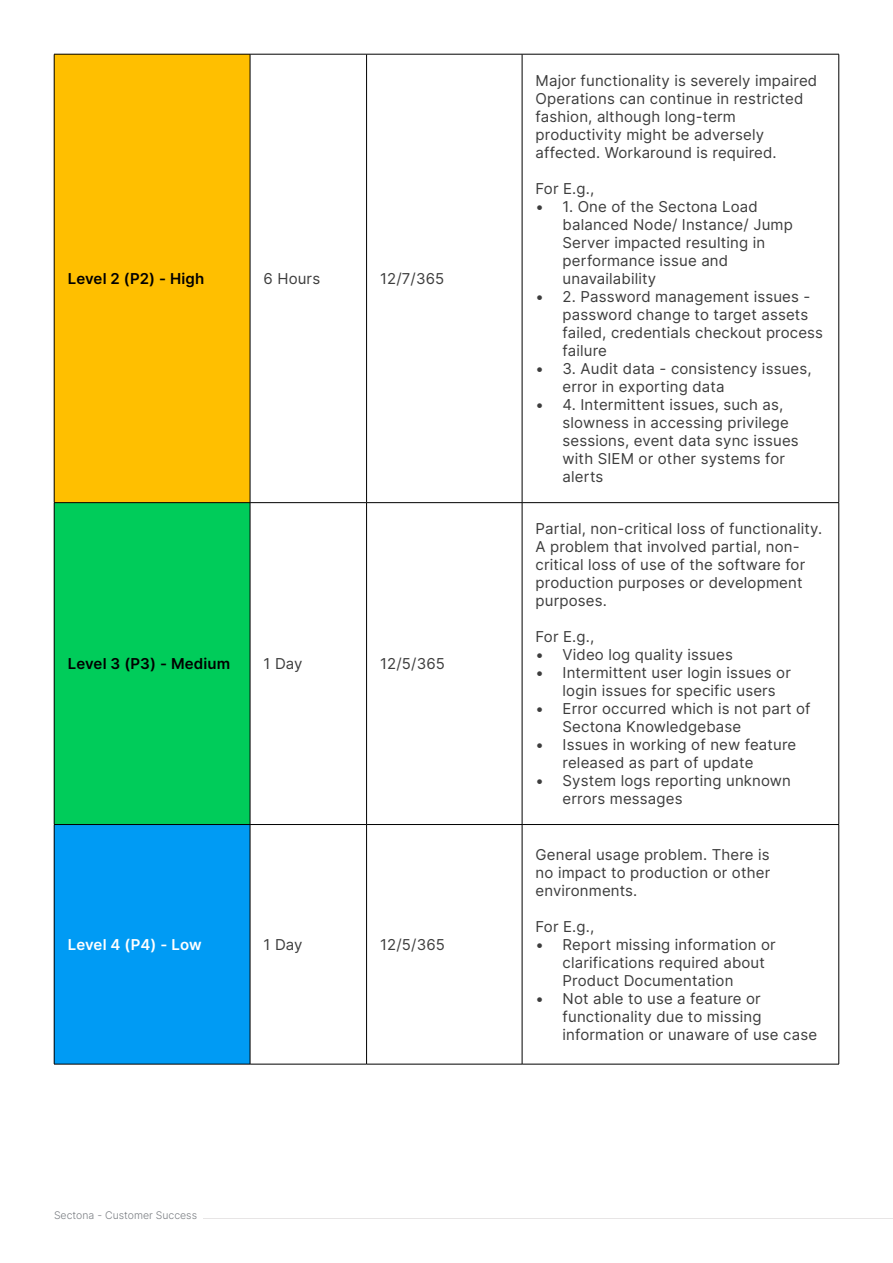
<style>
.page{position:relative;width:893px;height:1263px;background:#fff}
.page>*{position:absolute;margin:0;border:0;box-sizing:border-box;transform-origin:0 0}
.t1{font:15px/18px "Inter";letter-spacing:.01em;color:#3d3d3d}
.t2{font:600 15px "Inter";letter-spacing:.01em;color:#000}
.t3{font:15px "Inter";letter-spacing:.01em;color:#3d3d3d}
.t4{font:600 15px "Inter";letter-spacing:.01em;color:#fff}
.t5{font:300 10.5px "Inter";color:#787c81}
</style>
<div class="page">
<div style="left:54px;top:54px;width:196px;height:449px;background:#ffbf00"></div>
<div style="left:54px;top:503px;width:196px;height:321px;background:#00cc5a"></div>
<div style="left:54px;top:824px;width:196px;height:240px;background:#009bf4"></div>
<hr style="left:54px;top:54px;width:196px;height:1px;background:#000">
<hr style="left:54px;top:54px;width:1px;height:448px;background:#000">
<hr style="left:250px;top:54px;width:117px;height:1px;background:#000">
<hr style="left:250px;top:54px;width:1px;height:448px;background:#000">
<hr style="left:367px;top:54px;width:155px;height:1px;background:#000">
<hr style="left:366px;top:54px;width:1px;height:448px;background:#000">
<hr style="left:522px;top:54px;width:317px;height:1px;background:#000">
<hr style="left:522px;top:54px;width:1px;height:448px;background:#000">
<hr style="left:838px;top:54px;width:1px;height:448px;background:#000">
<hr style="left:54px;top:502px;width:196px;height:1px;background:#000">
<hr style="left:54px;top:503px;width:1px;height:321px;background:#000">
<hr style="left:250px;top:502px;width:117px;height:1px;background:#000">
<hr style="left:250px;top:503px;width:1px;height:321px;background:#000">
<hr style="left:367px;top:502px;width:155px;height:1px;background:#000">
<hr style="left:366px;top:503px;width:1px;height:321px;background:#000">
<hr style="left:522px;top:502px;width:317px;height:1px;background:#000">
<hr style="left:522px;top:503px;width:1px;height:321px;background:#000">
<hr style="left:838px;top:503px;width:1px;height:321px;background:#000">
<hr style="left:54px;top:824px;width:196px;height:1px;background:#000">
<hr style="left:54px;top:825px;width:1px;height:239px;background:#000">
<hr style="left:250px;top:824px;width:117px;height:1px;background:#000">
<hr style="left:250px;top:825px;width:1px;height:239px;background:#000">
<hr style="left:367px;top:824px;width:155px;height:1px;background:#000">
<hr style="left:366px;top:825px;width:1px;height:239px;background:#000">
<hr style="left:522px;top:824px;width:317px;height:1px;background:#000">
<hr style="left:522px;top:825px;width:1px;height:239px;background:#000">
<hr style="left:838px;top:825px;width:1px;height:239px;background:#000">
<hr style="left:54px;top:1064px;width:196px;height:1px;background:#000">
<hr style="left:250px;top:1064px;width:117px;height:1px;background:#000">
<hr style="left:367px;top:1064px;width:155px;height:1px;background:#000">
<hr style="left:522px;top:1064px;width:317px;height:1px;background:#000">
<hr style="left:204px;top:1218px;width:689px;height:1px;background:#e7e5e5">
<p class="t2" style="left:68px;top:267px;width:138px">Level 2 (P2) - High</p>
<p class="t1" style="left:264px;top:269px;width:58px">6 Hours</p>
<p class="t3" style="left:380px;top:267px;width:66px">12/7/365</p>
<p class="t2" style="left:68px;top:653px;width:164px">Level 3 (P3) - Medium</p>
<p class="t1" style="left:264px;top:654px;width:41px">1 Day</p>
<p class="t3" style="left:380px;top:653px;width:66px">12/5/365</p>
<p class="t4" style="left:68px;top:933px;width:136px">Level 4 (P4) - Low</p>
<p class="t1" style="left:264px;top:935px;width:41px">1 Day</p>
<p class="t3" style="left:380px;top:933px;width:66px">12/5/365</p>
<p class="t5" style="left:54px;top:1208px;width:145px">Sectona - Customer Success</p>
<p class="t1" style="left:536px;top:71px;width:283px">Major functionality is severely impaired Operations can continue in restricted fashion, although long-term productivity might be adversely affected. Workaround is required.</p>
<p class="t1" style="left:536px;top:179px;width:60px">For E.g.,</p>
<p class="t1" style="left:563px;top:197px;width:232px;text-indent:-27px">• 1. One of the Sectona Load balanced Node/ Instance/ Jump<br>Server impacted resulting in performance issue and unavailability</p>
<p class="t1" style="left:563px;top:287px;width:262px;text-indent:-27px">• 2. Password management issues - password change to target assets failed, credentials checkout process failure</p>
<p class="t1" style="left:563px;top:359px;width:250px;text-indent:-27px">• 3. Audit data - consistency issues, error in exporting data</p>
<p class="t1" style="left:563px;top:395px;width:238px;text-indent:-27px">• 4. Intermittent issues, such as, slowness in accessing privilege sessions, event data sync issues with SIEM or other systems for alerts</p>
<p class="t1" style="left:536px;top:519px;width:288px">Partial, non-critical loss of functionality.<br>A problem that involved partial, non&shy;critical loss of use of the software for production purposes or development purposes.</p>
<p class="t1" style="left:536px;top:627px;width:60px">For E.g.,</p>
<p class="t1" style="left:536px;top:645px;width:199px">• Video log quality issues</p>
<p class="t1" style="left:563px;top:663px;width:230px;text-indent:-27px">• Intermittent user login issues or login issues for specific users</p>
<p class="t1" style="left:563px;top:699px;width:250px;text-indent:-27px">• Error occurred which is not part of<br>Sectona Knowledgebase</p>
<p class="t1" style="left:563px;top:735px;width:235px;text-indent:-27px">• Issues in working of new feature released as part of update</p>
<p class="t1" style="left:563px;top:771px;width:230px;text-indent:-27px">• System logs reporting unknown errors messages</p>
<p class="t1" style="left:536px;top:845px;width:236px;text-align:justify">General usage problem. There is no impact to production or other environments.</p>
<p class="t1" style="left:536px;top:917px;width:60px">For E.g.,</p>
<p class="t1" style="left:563px;top:935px;width:215px;text-indent:-27px">• Report missing information or clarifications required about<br>Product Documentation</p>
<p class="t1" style="left:563px;top:989px;width:256px;text-indent:-27px">• Not able to use a feature or functionality due to missing information or unaware of use case</p>
</div>
